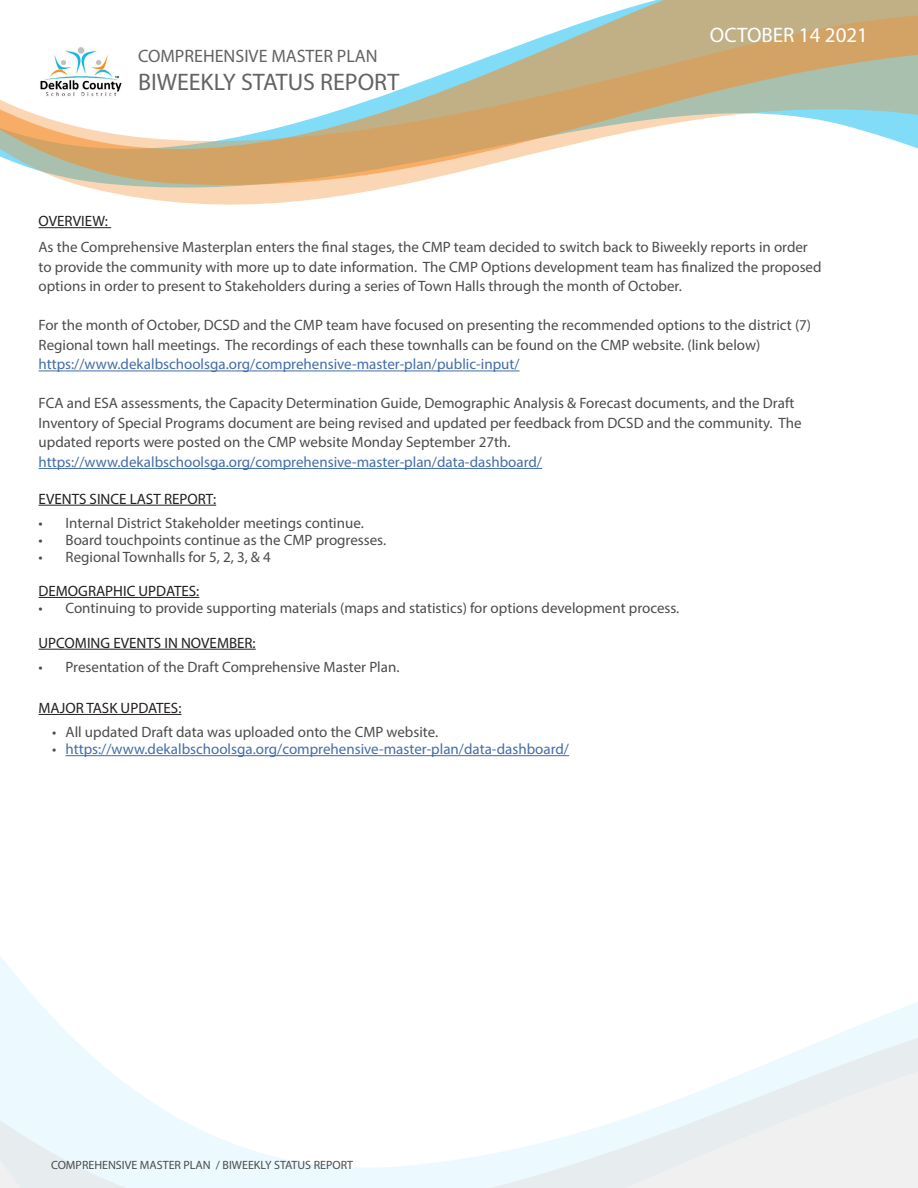
<style>
.page{position:relative;width:918px;height:1188px;background:#fff}
.page>*{position:absolute;margin:0;border:0;box-sizing:border-box;transform-origin:0 0}
.t1{font:24px "Myriad Pro";color:#636366}
.t2{font:21px "Myriad Pro";color:#fff}
.t3{font:18px "Myriad Pro";color:#636366}
.t4{font:15px/19.5px "Myriad Pro";color:#4b4c4d}
.t5{font:15px "Myriad Pro";color:#436da8}
.t6{font:15px "Myriad Pro";color:#231f20}
.t7{font:12px "Myriad Pro";color:#4b4c4d}
.s1{color:#4b4c4d}
</style>
<div class="page">
<svg style="left:0;top:0;width:918px;height:205px"></svg>
<svg style="left:0;top:956px;width:918px;height:232px"></svg>
<hr style="left:39px;top:227px;width:72px;height:1px;background:#231f20">
<hr style="left:39px;top:371px;width:481px;height:1px;background:#436da8">
<hr style="left:39px;top:468px;width:503px;height:1px;background:#436da8">
<hr style="left:39px;top:505px;width:177px;height:1px;background:#231f20">
<hr style="left:39px;top:597px;width:160px;height:1px;background:#231f20">
<hr style="left:39px;top:649px;width:217px;height:1px;background:#231f20">
<hr style="left:39px;top:714px;width:142px;height:1px;background:#231f20">
<hr style="left:66px;top:755px;width:503px;height:1px;background:#436da8">
<p class="t3" style="left:138px;top:45px;width:241px">COMPREHENSIVE MASTER PLAN</p>
<p class="t1" style="left:138px;top:68px;width:263px">BIWEEKLY STATUS REPORT</p>
<p class="t2" style="left:710px;top:22px;width:160px">OCTOBER 14 2021</p>
<p class="t6" style="left:39px;top:212px;width:71px">OVERVIEW:</p>
<p class="t4" style="left:39px;top:237px;width:785px">As the Comprehensive Masterplan enters the final stages, the CMP team decided to switch back to Biweekly reports in order to provide the community with more up to date information. The CMP Options development team has finalized the proposed options in order to present to Stakeholders during a series of Town Halls through the month of October.</p>
<p class="t4" style="left:39px;top:315px;width:774px">For the month of October, DCSD and the CMP team have focused on presenting the recommended options to the district (7)<br>Regional town hall meetings. The recordings of each these townhalls can be found on the CMP website. (link below)</p>
<p class="t5" style="left:39px;top:355px;width:483px">https://www.dekalbschoolsga.org/comprehensive-master-plan/public-input/</p>
<p class="t4" style="left:39px;top:393px;width:765px">FCA and ESA assessments, the Capacity Determination Guide, Demographic Analysis &amp; Forecast documents, and the Draft<br>Inventory of Special Programs document are being revised and updated per feedback from DCSD and the community. The updated reports were posted on the CMP website Monday September 27th.</p>
<p class="t5" style="left:39px;top:453px;width:505px">https://www.dekalbschoolsga.org/comprehensive-master-plan/data-dashboard/</p>
<p class="t6" style="left:39px;top:489px;width:179px">EVENTS SINCE LAST REPORT:</p>
<p class="t4" style="left:39px;top:513px;width:327px">• Internal District Stakeholder meetings continue.</p>
<p class="t4" style="left:39px;top:530px;width:349px">• Board touchpoints continue as the CMP progresses.</p>
<p class="t4" style="left:39px;top:547px;width:234px">• Regional Townhalls for 5, 2, 3, &amp; 4</p>
<p class="t6" style="left:39px;top:582px;width:162px">DEMOGRAPHIC UPDATES:</p>
<p class="t4" style="left:39px;top:598px;width:642px">• Continuing to provide supporting materials (maps and statistics) for options development process.</p>
<p class="t6" style="left:39px;top:633px;width:219px">UPCOMING EVENTS IN NOVEMBER:</p>
<p class="t4" style="left:39px;top:657px;width:362px">• Presentation of the Draft Comprehensive Master Plan.</p>
<p class="t6" style="left:39px;top:699px;width:144px">MAJOR TASK UPDATES:</p>
<p class="t4" style="left:52px;top:722px;width:388px">• All updated Draft data was uploaded onto the CMP website.</p>
<p class="t5" style="left:52px;top:740px;width:519px"><span class="s1">•</span> https://www.dekalbschoolsga.org/comprehensive-master-plan/data-dashboard/</p>
<p class="t7" style="left:51px;top:1157px;width:304px">COMPREHENSIVE MASTER PLAN / BIWEEKLY STATUS REPORT</p>
</div>
